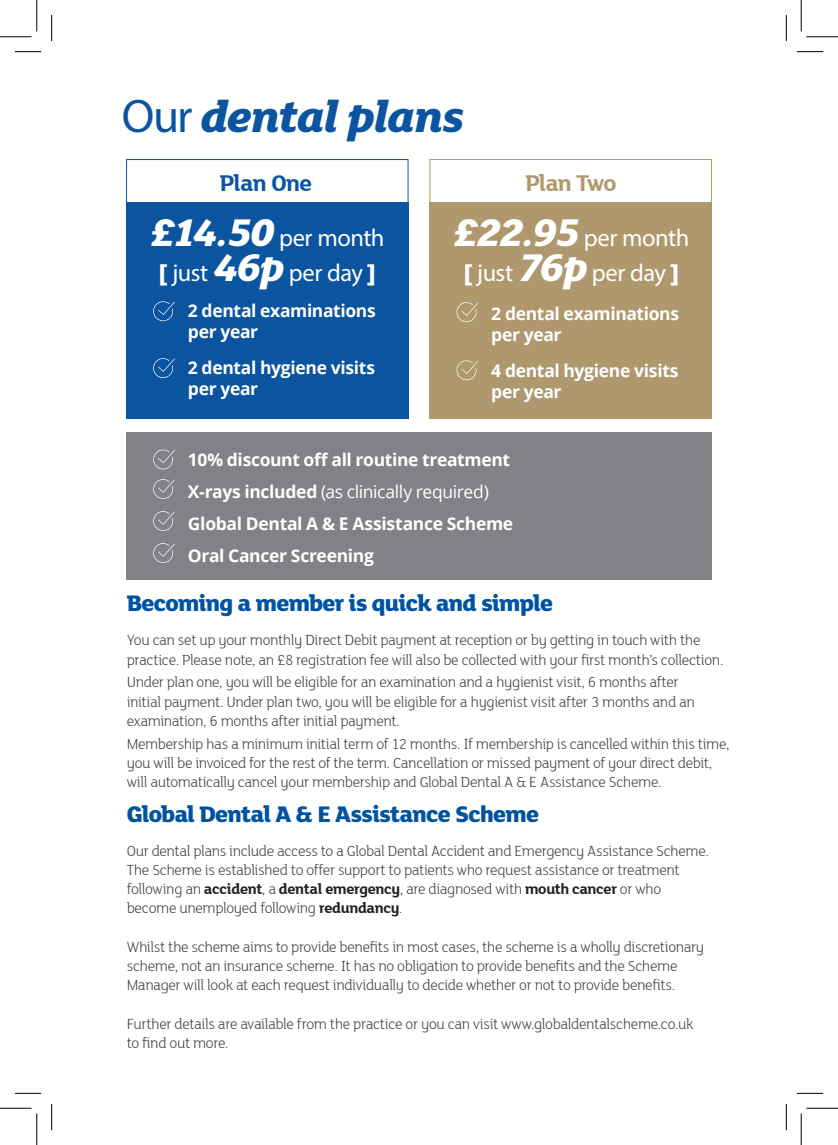
<style>
.page{position:relative;width:838px;height:1145px;background:#fff}
.page>*{position:absolute;margin:0;border:0;box-sizing:border-box;transform-origin:0 0}
.t1{font:italic 800 47.25px "FS Lola";letter-spacing:-.03em;color:#0a54a0}
.t2{font:800 24.5px "FS Lola";letter-spacing:-.035em;color:#00539f}
.t3{font:24.5px/35px "Myriad Pro";letter-spacing:-.015em;color:#fff;text-align:center}
.t4{font:700 24.5px "FS Lola";letter-spacing:-.035em;color:#0a54a0}
.t5{font:700 24.5px "FS Lola";letter-spacing:-.04em;color:#af986e}
.t6{font:700 17.5px/21px "Open Sans";letter-spacing:-.02em;color:#fff}
.t7{font:17.5px "Open Sans";letter-spacing:-.02em;color:#fff}
.t8{font:300 15.75px/19.2px "FS Lola";letter-spacing:-.025em;color:#3e3e3f}
.s1{font-family:"Myriad Pro";font-weight:400;font-style:normal}
.s2{font-family:"FS Lola";font-weight:800;font-style:italic;font-size:42px}
.s3{font-family:"FS Lola";font-weight:800}
.s4{font-weight:700}
.s5{font-weight:700;color:#231f20}
</style>
<div class="page">
<div style="left:126px;top:203px;width:282px;height:216px;background:#0a54a0"></div>
<div style="left:429px;top:203px;width:282px;height:216px;background:#af986e"></div>
<div style="left:126px;top:432px;width:585px;height:148px;background:#808285"></div>
<svg style="left:153px;top:301px;width:22px;height:20px"></svg>
<svg style="left:153px;top:358px;width:22px;height:20px"></svg>
<svg style="left:456px;top:302px;width:22px;height:20px"></svg>
<svg style="left:456px;top:360px;width:22px;height:20px"></svg>
<svg style="left:153px;top:450px;width:22px;height:19px"></svg>
<svg style="left:153px;top:479px;width:22px;height:20px"></svg>
<svg style="left:153px;top:511px;width:22px;height:20px"></svg>
<svg style="left:153px;top:543px;width:22px;height:20px"></svg>
<div style="left:126px;top:159px;width:282px;height:45px;border:1px solid #0a54a0"></div>
<div style="left:429px;top:159px;width:282px;height:45px;border:1px solid #af986e"></div>
<svg style="left:15px;top:51px;width:26px;height:1px"></svg>
<svg style="left:796px;top:51px;width:27px;height:1px"></svg>
<svg style="left:15px;top:1093px;width:26px;height:1px"></svg>
<svg style="left:796px;top:1093px;width:27px;height:1px"></svg>
<svg style="left:51px;top:15px;width:1px;height:26px"></svg>
<svg style="left:51px;top:1104px;width:1px;height:26px"></svg>
<svg style="left:786px;top:15px;width:1px;height:26px"></svg>
<svg style="left:786px;top:1104px;width:1px;height:26px"></svg>
<hr style="left:0;top:36px;width:32px;height:1px;background:#000">
<hr style="left:806px;top:36px;width:31px;height:1px;background:#000">
<hr style="left:0;top:1108px;width:32px;height:1px;background:#000">
<hr style="left:806px;top:1108px;width:31px;height:1px;background:#000">
<hr style="left:36px;top:0;width:1px;height:31px;background:#000">
<hr style="left:36px;top:1113px;width:1px;height:32px;background:#000">
<hr style="left:800px;top:0;width:1px;height:31px;background:#000">
<hr style="left:800px;top:1113px;width:1px;height:32px;background:#000">
<p class="t1" style="left:122px;top:97px;width:344px"><span class="s1">Our</span> dental plans</p>
<p class="t4" style="left:220px;top:169px;width:94px">Plan One</p>
<p class="t5" style="left:525px;top:169px;width:93px">Plan Two</p>
<p class="t3" style="left:150px;top:220px;width:236px"><span class="s2">£14.50</span> per month <span class="s3">[</span> just <span class="s2">46p</span> per day <span class="s3">]</span></p>
<p class="t3" style="left:453px;top:220px;width:237px"><span class="s2">£22.95</span> per month <span class="s3">[</span> just <span class="s2">76p</span> per day <span class="s3">]</span></p>
<p class="t6" style="left:188px;top:300px;width:189px">2 dental examinations per year</p>
<p class="t6" style="left:188px;top:357px;width:188px">2 dental hygiene visits per year</p>
<p class="t6" style="left:491px;top:302px;width:189px">2 dental examinations per year</p>
<p class="t6" style="left:491px;top:359px;width:188px">4 dental hygiene visits per year</p>
<p class="t6" style="left:188px;top:448px;width:324px">10% discount off all routine treatment</p>
<p class="t7" style="left:188px;top:479px;width:302px"><span class="s4">X-rays included</span> (as clinically required)</p>
<p class="t6" style="left:188px;top:512px;width:327px">Global Dental A &amp; E Assistance Scheme</p>
<p class="t6" style="left:188px;top:544px;width:187px">Oral Cancer Screening</p>
<p class="t2" style="left:127px;top:593px;width:428px">Becoming a member is quick and simple</p>
<p class="t8" style="left:127px;top:631px;width:598px">You can set up your monthly Direct Debit payment at reception or by getting in touch with the practice. Please note, an £8 registration fee will also be collected with your first month’s collection.</p>
<p class="t8" style="left:127px;top:673px;width:569px">Under plan one, you will be eligible for an examination and a hygienist visit, 6 months after initial payment. Under plan two, you will be eligible for a hygienist visit after 3 months and an examination, 6 months after initial payment.</p>
<p class="t8" style="left:127px;top:734px;width:604px">Membership has a minimum initial term of 12 months. If membership is cancelled within this time, you will be invoiced for the rest of the term. Cancellation or missed payment of your direct debit, will automatically cancel your membership and Global Dental A &amp; E Assistance Scheme.</p>
<p class="t2" style="left:127px;top:803px;width:414px">Global Dental A &amp; E Assistance Scheme</p>
<p class="t8" style="left:127px;top:841px;width:583px">Our dental plans include access to a Global Dental Accident and Emergency Assistance Scheme.<br>The Scheme is established to offer support to patients who request assistance or treatment following an <span class="s5">accident</span>, a <span class="s5">dental emergency</span>, are diagnosed with <span class="s5">mouth cancer</span> or who become unemployed following <span class="s5">redundancy</span>.</p>
<p class="t8" style="left:127px;top:938px;width:579px">Whilst the scheme aims to provide benefits in most cases, the scheme is a wholly discretionary scheme, not an insurance scheme. It has no obligation to provide benefits and the Scheme<br>Manager will look at each request individually to decide whether or not to provide benefits.</p>
<p class="t8" style="left:127px;top:1015px;width:568px">Further details are available from the practice or you can visit www.globaldentalscheme.co.uk</p>
<p class="t8" style="left:127px;top:1034px;width:103px">to find out more.</p>
</div>
